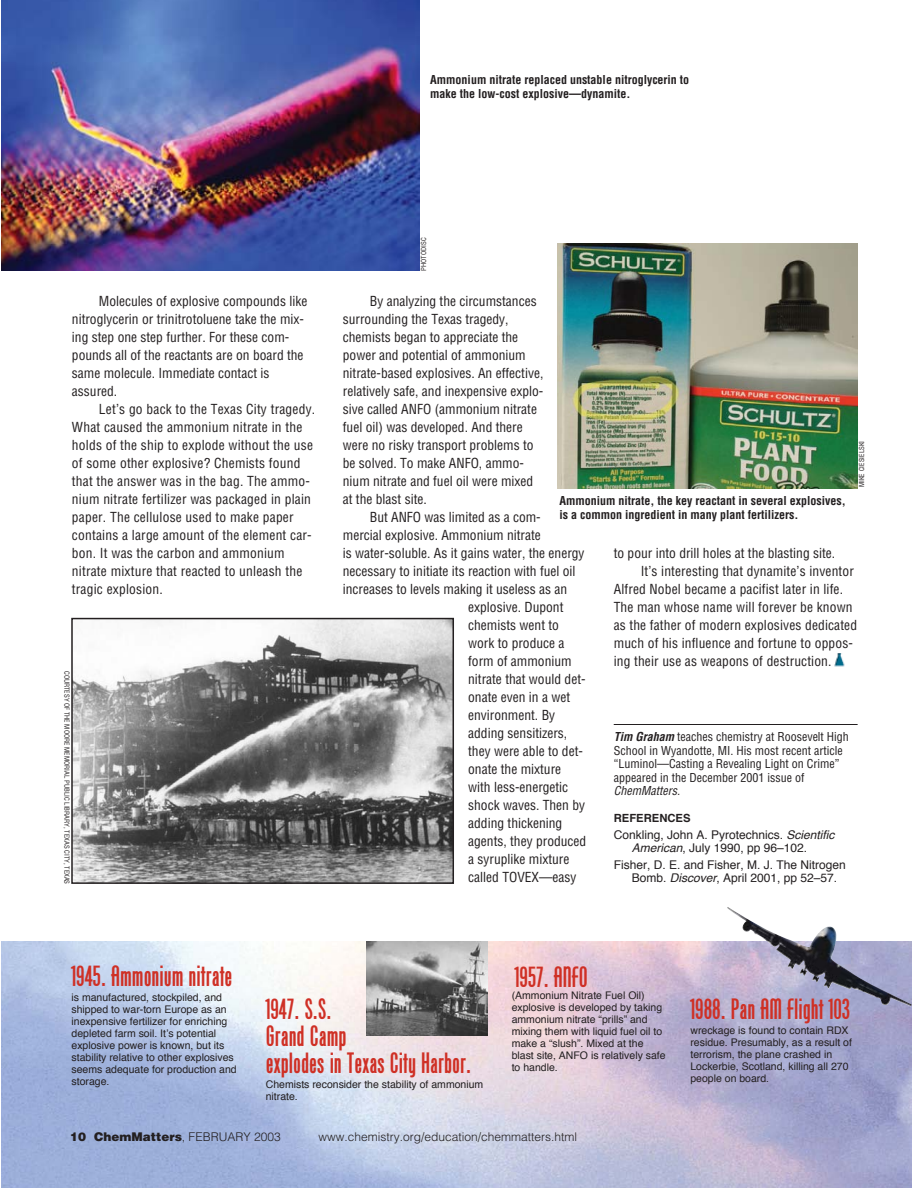
<style>
.page{position:relative;width:918px;height:1188px;background:#fff}
.page>*{position:absolute;margin:0;border:0;box-sizing:border-box;transform-origin:0 0}
.t1{font:700 27px/27px "Cg Phenix American";color:#cf3025}
.t2{font:condensed 13.5px/18px "Helvetica";color:#231f20}
.t3{font:700 condensed 12px/13.5px "Helvetica";color:#231f20}
.t4{font:condensed 12px/13.5px "Helvetica";color:#231f20}
.t5{font:12px/13.5px "Helvetica";color:#231f20}
.t6{font:300 12px "Helvetica";color:#231f20}
.t7{font:900 12px "Helvetica";color:#231f20}
.t8{font:italic condensed 12px "Helvetica";color:#231f20}
.t9{font:700 11.25px "Helvetica";color:#231f20}
.t10{font:10.5px/12px "Helvetica";color:#231f20}
.t11{font:condensed 6.75px "Helvetica";color:#231f20}
.s1{font-weight:700;font-style:italic}
.s2{font-style:italic}
.s3{font-weight:300}
</style>
<div class="page">
<img style="left:2px;top:942px;width:910px;height:246px">
<hr style="left:614px;top:724px;width:244px;height:1px;background:#231f20">
<img style="left:2px;top:0;width:417px;height:271px">
<img style="left:74px;top:621px;width:377px;height:260px">
<div style="left:71px;top:618px;width:383px;height:266px;border:2px solid #231f20"></div>
<img style="left:834px;top:653px;width:11px;height:14px">
<img style="left:557px;top:244px;width:300px;height:245px">
<img style="left:727px;top:907px;width:185px;height:99px">
<img style="left:366px;top:942px;width:121px;height:93px">
<p class="t3" style="left:430px;top:73px;width:261px">Ammonium nitrate replaced unstable nitroglycerin to make the low-cost explosive—dynamite.</p>
<p class="t2" style="left:72px;top:292px;width:237px;text-indent:27px">Molecules of explosive compounds like nitroglycerin or trinitrotoluene take the mix&shy;ing step one step further. For these com&shy;pounds all of the reactants are on board the same molecule. Immediate contact is assured.</p>
<p class="t2" style="left:72px;top:400px;width:245px;text-indent:27px">Let’s go back to the Texas City tragedy.<br>What caused the ammonium nitrate in the holds of the ship to explode without the use of some other explosive? Chemists found that the answer was in the bag. The ammo&shy;nium nitrate fertilizer was packaged in plain paper. The cellulose used to make paper contains a large amount of the element car&shy;bon. It was the carbon and ammonium nitrate mixture that reacted to unleash the tragic explosion.</p>
<p class="t11" style="left:71px;top:671px;width:215px;rotate:90deg">COURTESY OF THE MOORE MEMORIAL PUBLIC LIBRARY, TEXAS CITY, TEXAS</p>
<p class="t11" style="left:419px;top:271px;width:35px;rotate:-90deg">PHOTODISC</p>
<p class="t2" style="left:343px;top:292px;width:202px;text-indent:27px">By analyzing the circumstances surrounding the Texas tragedy, chemists began to appreciate the power and potential of ammonium nitrate-based explosives. An effective, relatively safe, and inexpensive explo&shy;sive called ANFO (ammonium nitrate fuel oil) was developed. And there were no risky transport problems to be solved. To make ANFO, ammo&shy;nium nitrate and fuel oil were mixed at the blast site.</p>
<p class="t2" style="left:370px;top:508px;width:172px">But ANFO was limited as a com-</p>
<p class="t2" style="left:343px;top:526px;width:199px">mercial explosive. Ammonium nitrate</p>
<p class="t2" style="left:343px;top:544px;width:243px">is water-soluble. As it gains water, the energy</p>
<p class="t2" style="left:343px;top:562px;width:234px">necessary to initiate its reaction with fuel oil</p>
<p class="t2" style="left:343px;top:580px;width:226px">increases to levels making it useless as an</p>
<p class="t2" style="left:468px;top:598px;width:97px">explosive. Dupont</p>
<p class="t2" style="left:468px;top:616px;width:92px">chemists went to</p>
<p class="t2" style="left:468px;top:634px;width:98px">work to produce a</p>
<p class="t2" style="left:468px;top:652px;width:105px">form of ammonium</p>
<p class="t2" style="left:468px;top:670px;width:119px">nitrate that would det-</p>
<p class="t2" style="left:468px;top:688px;width:103px">onate even in a wet</p>
<p class="t2" style="left:468px;top:706px;width:88px">environment. By</p>
<p class="t2" style="left:468px;top:724px;width:100px">adding sensitizers,</p>
<p class="t2" style="left:468px;top:742px;width:116px">they were able to det-</p>
<p class="t2" style="left:468px;top:760px;width:94px">onate the mixture</p>
<p class="t2" style="left:468px;top:778px;width:102px">with less-energetic</p>
<p class="t2" style="left:468px;top:796px;width:118px">shock waves. Then by</p>
<p class="t2" style="left:468px;top:814px;width:96px">adding thickening</p>
<p class="t2" style="left:468px;top:832px;width:120px">agents, they produced</p>
<p class="t2" style="left:468px;top:850px;width:103px">a syruplike mixture</p>
<p class="t2" style="left:468px;top:868px;width:110px">called TOVEX—easy</p>
<p class="t11" style="left:858px;top:487px;width:48px;rotate:-90deg">MIKE CIESIELSKI</p>
<p class="t3" style="left:560px;top:494px;width:288px">Ammonium nitrate, the key reactant in several explosives, is a common ingredient in many plant fertilizers.</p>
<p class="t2" style="left:614px;top:544px;width:223px">to pour into drill holes at the blasting site.</p>
<p class="t2" style="left:641px;top:562px;width:215px">It’s interesting that dynamite’s inventor</p>
<p class="t2" style="left:614px;top:580px;width:231px">Alfred Nobel became a pacifist later in life.</p>
<p class="t2" style="left:614px;top:598px;width:240px">The man whose name will forever be known</p>
<p class="t2" style="left:614px;top:616px;width:245px">as the father of modern explosives dedicated</p>
<p class="t2" style="left:614px;top:634px;width:241px">much of his influence and fortune to oppos-</p>
<p class="t2" style="left:614px;top:652px;width:219px">ing their use as weapons of destruction.</p>
<p class="t4" style="left:614px;top:730px;width:237px"><span class="s1">Tim Graham</span> teaches chemistry at Roosevelt High School in Wyandotte, MI. His most recent article “Luminol—Casting a Revealing Light on Crime” appeared in the December 2001 issue of</p>
<p class="t8" style="left:614px;top:783px;width:68px">ChemMatters.</p>
<p class="t9" style="left:614px;top:809px;width:78px">REFERENCES</p>
<p class="t5" style="left:632px;top:828px;width:204px;text-indent:-18px">Conkling, John A. Pyrotechnics. <span class="s2">Scientific<br>American</span>, July 1990, pp 96–102.</p>
<p class="t5" style="left:632px;top:858px;width:216px;text-indent:-18px">Fisher, D. E. and Fisher, M. J. The Nitrogen<br>Bomb. <span class="s2">Discover</span>, April 2001, pp 52–57.</p>
<h1 class="t1" style="left:72px;top:962px;width:162px">1945. Ammonium nitrate</h1>
<p class="t10" style="left:72px;top:991px;width:167px">is manufactured, stockpiled, and shipped to war-torn Europe as an inexpensive fertilizer for enriching depleted farm soil. It’s potential explosive power is known, but its stability relative to other explosives seems adequate for production and storage.</p>
<h1 class="t1" style="left:266px;top:996px;width:207px">1947. S.S.<br>Grand Camp<br>explodes in Texas City Harbor.</h1>
<p class="t10" style="left:266px;top:1079px;width:219px">Chemists reconsider the stability of ammonium nitrate.</p>
<h1 class="t1" style="left:515px;top:964px;width:74px">1957. ANFO</h1>
<p class="t10" style="left:512px;top:990px;width:156px">(Ammonium Nitrate Fuel Oil) explosive is developed by taking ammonium nitrate “prills” and mixing them with liquid fuel oil to make a “slush”. Mixed at the blast site, ANFO is relatively safe to handle.</p>
<p class="t7" style="left:70px;top:1129px;width:212px">10 ChemMatters<span class="s3">, FEBRUARY 2003</span></p>
<p class="t6" style="left:319px;top:1129px;width:260px">www.chemistry.org/education/chemmatters.html</p>
<h1 class="t1" style="left:690px;top:996px;width:162px">1988. Pan AM Flight 103</h1>
<p class="t10" style="left:690px;top:1025px;width:163px">wreckage is found to contain RDX residue. Presumably, as a result of terrorism, the plane crashed in<br>Lockerbie, Scotland, killing all 270 people on board.</p>
</div>
